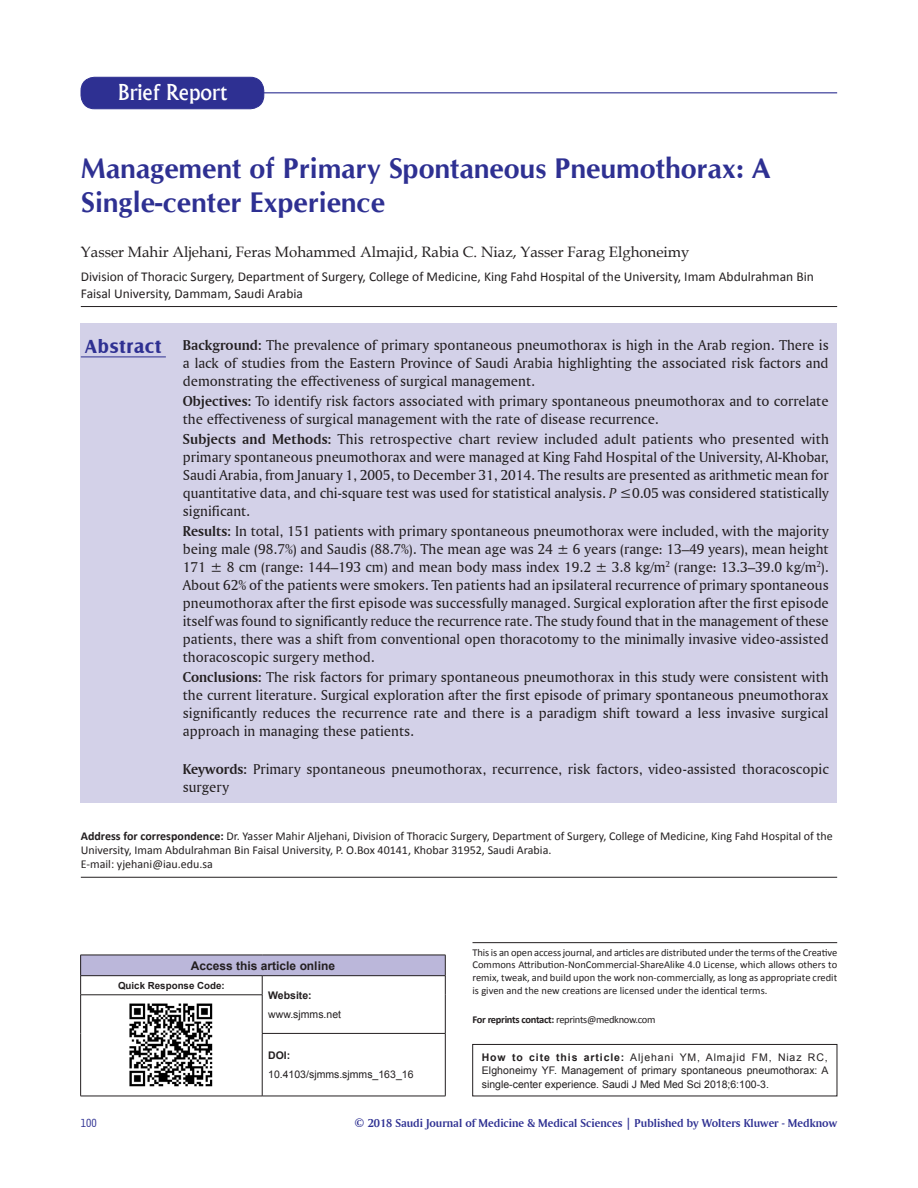
<style>
.page{position:relative;width:918px;height:1188px;background:#fff}
.page>*{position:absolute;margin:0;border:0;box-sizing:border-box;transform-origin:0 0}
.AT{font:700 28.5px/34.2px "CG Omega";color:#2e3092}
.AH{font:500 21px "Albertus";color:#fff}
.ABSH{font:700 19.5px "Castle T";letter-spacing:.04em;color:#2e3092}
.ABS{font:15px/18px "Amerigo BT Roman A";color:#231f20;text-align:justify}
.KWD{font:15px/18px "Amerigo BT Roman A";letter-spacing:.005em;color:#231f20}
.AU{font:15px "Book Antiqua";color:#231f20}
.AFF{font:13.5px/16.2px "Calibri";color:#231f20}
.ADD{font:12px/14.4px "Calibri";color:#231f20}
.t1{font:12px "Amerigo BT Bold A";color:#2e3092}
.AAO{font:700 12px "Arial";color:#231f20}
.t2{font:12px "Bell Centennial BT Address";color:#2e3092}
.TX{font:10.5px/12.6px "Calibri";color:#231f20;text-align:justify}
.SRC{font:10.5px/13.5px "Arial";color:#231f20;text-align:justify}
.WEB{font:10.5px "Arial";color:#231f20}
.TX-2{font:10.5px "Calibri";letter-spacing:-.03em;color:#231f20}
.WEB-2{font:700 10.5px "Arial";color:#231f20}
.QRC{font:700 9.75px "Arial";color:#231f20}
.s1{font-family:"Amerigo BT Bold A"}
.s2{font-family:"Amerigo BT Italic A"}
.s3{font-weight:700}
</style>
<div class="page">
<div style="left:81px;top:77px;width:183px;height:32px;background:#2e3092;border-radius:14px"></div>
<div style="left:81px;top:77px;width:183px;height:32px;border:1px solid #2e3092;border-radius:14px"></div>
<hr style="left:261px;top:92px;width:576px;height:1px;background:#2e3092">
<hr style="left:81px;top:306px;width:756px;height:1px;background:#231f20">
<div style="left:81px;top:323px;width:756px;height:480px;background:#d3d1e8"></div>
<hr style="left:81px;top:877px;width:756px;height:1px;background:#231f20">
<div style="left:81px;top:955px;width:364px;height:21px;background:#bbb7da"></div>
<hr style="left:80px;top:955px;width:182px;height:1px;background:#231f20">
<hr style="left:262px;top:955px;width:183px;height:1px;background:#231f20">
<hr style="left:80px;top:975px;width:182px;height:1px;background:#231f20">
<svg style="left:80px;top:955px;width:1px;height:40px"></svg>
<hr style="left:262px;top:975px;width:183px;height:1px;background:#231f20">
<svg style="left:445px;top:955px;width:1px;height:40px"></svg>
<hr style="left:445px;top:995px;width:1px;height:38px;background:#231f20">
<hr style="left:80px;top:995px;width:182px;height:1px;background:#231f20">
<hr style="left:80px;top:995px;width:1px;height:38px;background:#231f20">
<hr style="left:80px;top:1033px;width:1px;height:63px;background:#231f20">
<hr style="left:80px;top:1096px;width:182px;height:1px;background:#231f20">
<hr style="left:262px;top:1033px;width:183px;height:1px;background:#231f20">
<hr style="left:445px;top:1034px;width:1px;height:62px;background:#231f20">
<hr style="left:262px;top:1096px;width:183px;height:1px;background:#231f20">
<svg style="left:262px;top:976px;width:1px;height:19px"></svg>
<hr style="left:262px;top:995px;width:1px;height:38px;background:#231f20">
<hr style="left:262px;top:1034px;width:1px;height:62px;background:#231f20">
<img style="left:129px;top:1003px;width:84px;height:84px">
<hr style="left:81px;top:357px;width:85px;height:1px;background:#2e3092">
<div style="left:472px;top:1044px;width:365px;height:52px;border:1px solid #231f20"></div>
<hr style="left:472px;top:942px;width:365px;height:1px;background:#231f20">
<p class="AH" style="left:118px;top:80px;width:111px">Brief Report</p>
<p class="AT" style="left:81px;top:151px;width:691px">Management of Primary Spontaneous Pneumothorax: A<br>Single-center Experience</p>
<p class="AU" style="left:81px;top:241px;width:610px">Yasser Mahir Aljehani, Feras Mohammed Almajid, Rabia C. Niaz, Yasser Farag Elghoneimy</p>
<p class="AFF" style="left:81px;top:269px;width:735px">Division of Thoracic Surgery, Department of Surgery, College of Medicine, King Fahd Hospital of the University, Imam Abdulrahman Bin<br>Faisal University, Dammam, Saudi Arabia</p>
<p class="ABSH" style="left:85px;top:335px;width:78px">Abstract</p>
<p class="ABS" style="left:183px;top:336px;width:647px"><span class="s1">Background:</span> The prevalence of primary spontaneous pneumothorax is high in the Arab region. There is a lack of studies from the Eastern Province of Saudi Arabia highlighting the associated risk factors and demonstrating the effectiveness of surgical management.</p>
<p class="ABS" style="left:183px;top:392px;width:647px"><span class="s1">Objectives:</span> To identify risk factors associated with primary spontaneous pneumothorax and to correlate the effectiveness of surgical management with the rate of disease recurrence.</p>
<p class="ABS" style="left:183px;top:430px;width:647px"><span class="s1">Subjects and Methods:</span> This retrospective chart review included adult patients who presented with primary spontaneous pneumothorax and were managed at King Fahd Hospital of the University, Al‑Khobar, Saudi Arabia, from January 1, 2005, to December 31, 2014. The results are presented as arithmetic mean for quantitative data, and chi‑square test was used for statistical analysis. <span class="s2">P</span> ≤0.05 was considered statistically significant.</p>
<p class="ABS" style="left:183px;top:522px;width:648px"><span class="s1">Results:</span> In total, 151 patients with primary spontaneous pneumothorax were included, with the majority being male (98.7%) and Saudis (88.7%). The mean age was 24 ± 6 years (range: 13–49 years), mean height 171 ± 8 cm (range: 144–193 cm) and mean body mass index 19.2 ± 3.8 kg/m<sup>2</sup> (range: 13.3–39.0 kg/m<sup>2</sup>).<br>About 62% of the patients were smokers. Ten patients had an ipsilateral recurrence of primary spontaneous pneumothorax after the first episode was successfully managed. Surgical exploration after the first episode itself was found to significantly reduce the recurrence rate. The study found that in the management of these patients, there was a shift from conventional open thoracotomy to the minimally invasive video‑assisted thoracoscopic surgery method.</p>
<p class="ABS" style="left:183px;top:668px;width:647px"><span class="s1">Conclusions:</span> The risk factors for primary spontaneous pneumothorax in this study were consistent with the current literature. Surgical exploration after the first episode of primary spontaneous pneumothorax significantly reduces the recurrence rate and there is a paradigm shift toward a less invasive surgical approach in managing these patients.</p>
<p class="KWD" style="left:183px;top:760px;width:647px"><span class="s1">Keywords:</span> Primary spontaneous pneumothorax, recurrence, risk factors, video‑assisted thoracoscopic surgery</p>
<p class="ADD" style="left:81px;top:828px;width:754px"><span class="s3">Address for correspondence:</span> Dr. Yasser Mahir Aljehani, Division of Thoracic Surgery, Department of Surgery, College of Medicine, King Fahd Hospital of the<br>University, Imam Abdulrahman Bin Faisal University, P. O.Box 40141, Khobar 31952, Saudi Arabia.<br>E‑mail: yjehani@iau.edu.sa</p>
<p class="AAO" style="left:191px;top:957px;width:146px">Access this article online</p>
<p class="QRC" style="left:118px;top:978px;width:108px">Quick Response Code:</p>
<p class="WEB-2" style="left:268px;top:988px;width:45px">Website:</p>
<p class="WEB" style="left:268px;top:1007px;width:74px">www.sjmms.net</p>
<p class="WEB-2" style="left:268px;top:1048px;width:24px">DOI:</p>
<p class="WEB" style="left:268px;top:1067px;width:147px">10.4103/sjmms.sjmms_163_16</p>
<p class="TX" style="left:472px;top:946px;width:366px">This is an open access journal, and articles are distributed under the terms of the Creative Commons Attribution-NonCommercial-ShareAlike 4.0 License, which allows others to remix, tweak, and build upon the work non-commercially, as long as appropriate credit is given and the new creations are licensed under the identical terms.</p>
<p class="TX-2" style="left:472px;top:1013px;width:185px"><span class="s3">For reprints contact:</span> reprints@medknow.com</p>
<p class="SRC" style="left:482px;top:1050px;width:348px"><span class="s3">How to cite this article:</span> Aljehani YM, Almajid FM, Niaz RC, Elghoneimy YF. Management of primary spontaneous pneumothorax: A single-center experience. Saudi J Med Med Sci 2018;6:100-3.</p>
<p class="t2" style="left:81px;top:1116px;width:17px">100</p>
<p class="t1" style="left:355px;top:1116px;width:484px">© 2018 Saudi Journal of Medicine &amp; Medical Sciences | Published by Wolters Kluwer - Medknow</p>
</div>
